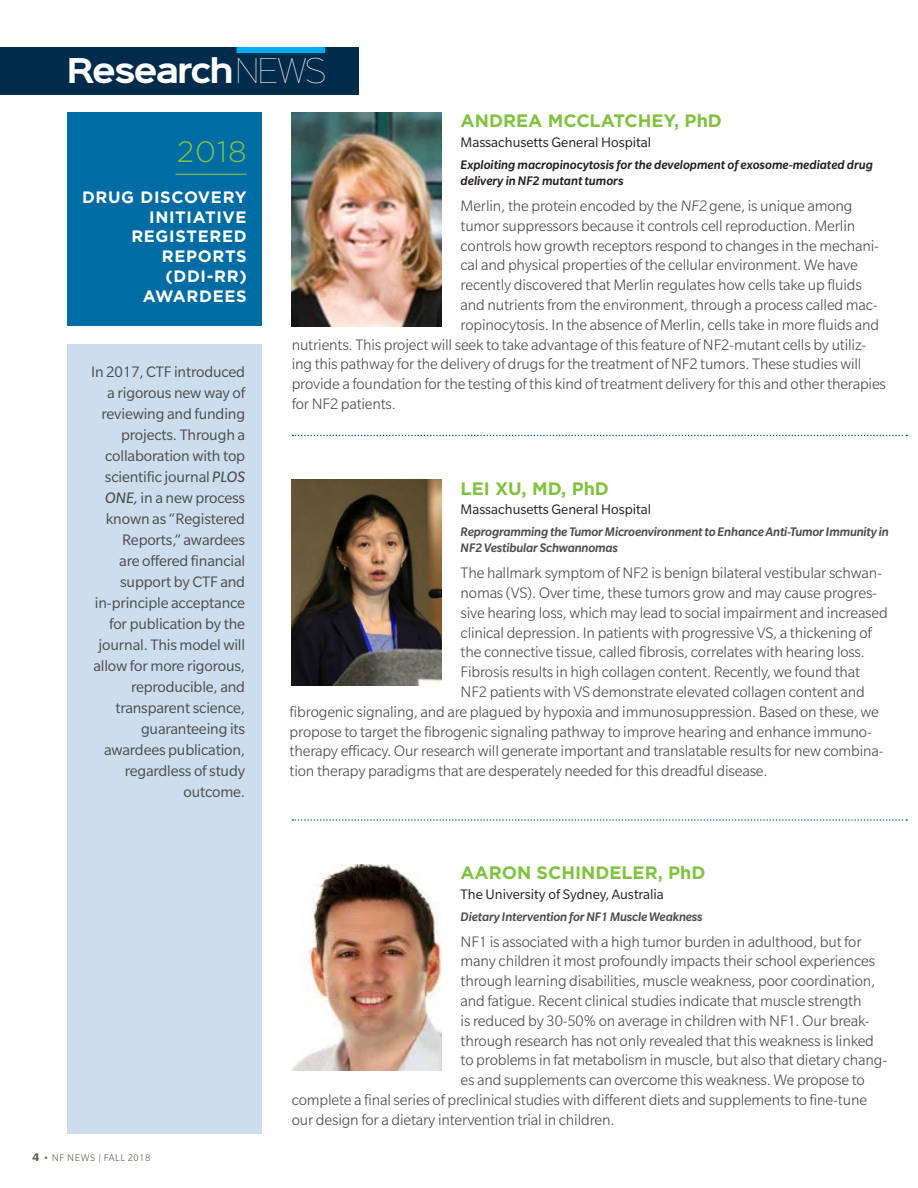
<style>
.page{position:relative;width:918px;height:1188px;background:#fff}
.page>*{position:absolute;margin:0;border:0;box-sizing:border-box;transform-origin:0 0}
.t1{font:700 30.75px "Sinkin Sans 700";letter-spacing:-.06em;color:#fff}
.t2{font:300 29.4px "Gotham";color:#81c340}
.t3{font:700 18px "Gotham";color:#81c340}
.t4{font:300 16.5px "Slate Pro";letter-spacing:-.01em;color:#4b4c4d}
.t5{font:16.5px/21px "Slate Pro";letter-spacing:-.01em;color:#4b4c4d;text-align:right}
.t6{font:700 16.5px/19.8px "Gotham";letter-spacing:.04em;color:#fff;text-align:right}
.t7{font:15px "Slate Pro";color:#231f20}
.t8{font:italic 500 13.5px/16.2px "Slate Pro";letter-spacing:-.01em;color:#4b4c4d}
.t9{font:italic 500 13.5px/16.2px "Slate Pro";color:#231f20}
.t10{font:300 10.5px "Slate Pro";letter-spacing:.06em;color:#62584e}
.s1{font-family:"Sinkin Sans 100";font-weight:100}
.s2{font-style:italic}
.s3{font-weight:700;font-size:12px}
</style>
<div class="page">
<div style="left:0;top:47px;width:359px;height:48px;background:#002b4b"></div>
<div style="left:237px;top:47px;width:88px;height:6px;background:#00aeef"></div>
<div style="left:67px;top:344px;width:194px;height:790px;background:#cedded"></div>
<div style="left:67px;top:112px;width:194px;height:214px;background:#006ca4"></div>
<hr style="left:176px;top:174px;width:71px;height:1px;background:#81c340">
<img style="left:292px;top:112px;width:149px;height:214px">
<svg style="left:292px;top:435px;width:615px;height:1px"></svg>
<img style="left:292px;top:480px;width:149px;height:206px">
<img style="left:292px;top:864px;width:149px;height:206px">
<svg style="left:292px;top:819px;width:615px;height:2px"></svg>
<h1 class="t1" style="left:67px;top:55px;width:261px">Research<span class="s1">NEWS</span></h1>
<h2 class="t2" style="left:177px;top:136px;width:72px">2018</h2>
<p class="t6" style="left:82px;top:187px;width:166px">DRUG DISCOVERY<br>INITIATIVE<br>REGISTERED<br>REPORTS (DDI-RR)<br>AWARDEES</p>
<p class="t5" style="left:91px;top:361px;width:156px">In 2017, CTF introduced a rigorous new way of reviewing and funding projects. Through a collaboration with top scientific journal <span class="s2">PLOS<br>ONE,</span> in a new process known as “Registered<br>Reports,” awardees<br>are offered financial support by CTF and in-principle acceptance for publication by the journal. This model will allow for more rigorous, reproducible, and transparent science, guaranteeing its awardees publication, regardless of study outcome.</p>
<p class="t10" style="left:32px;top:1152px;width:119px"><span class="s3">4</span> • NF NEWS | FALL 2018</p>
<p class="t3" style="left:461px;top:111px;width:263px">ANDREA MCCLATCHEY, PhD</p>
<p class="t7" style="left:461px;top:134px;width:192px">Massachusetts General Hospital</p>
<p class="t9" style="left:461px;top:157px;width:414px">Exploiting macropinocytosis for the development of exosome-mediated drug delivery in NF2 mutant tumors</p>
<p class="t4" style="left:461px;top:197px;width:393px">Merlin, the protein encoded by the NF2 gene, is unique among</p>
<p class="t4" style="left:461px;top:217px;width:396px">tumor suppressors because it controls cell reproduction. Merlin</p>
<p class="t4" style="left:461px;top:237px;width:420px">controls how growth receptors respond to changes in the mechani-</p>
<p class="t4" style="left:461px;top:257px;width:399px">cal and physical properties of the cellular environment. We have</p>
<p class="t4" style="left:461px;top:277px;width:403px">recently discovered that Merlin regulates how cells take up fluids</p>
<p class="t4" style="left:461px;top:296px;width:419px">and nutrients from the environment, through a process called mac-</p>
<p class="t4" style="left:461px;top:316px;width:420px">ropinocytosis. In the absence of Merlin, cells take in more fluids and</p>
<p class="t4" style="left:292px;top:336px;width:576px">nutrients. This project will seek to take advantage of this feature of NF2-mutant cells by utiliz-</p>
<p class="t4" style="left:292px;top:356px;width:571px">ing this pathway for the delivery of drugs for the treatment of NF2 tumors. These studies will</p>
<p class="t4" style="left:292px;top:376px;width:596px">provide a foundation for the testing of this kind of treatment delivery for this and other therapies</p>
<p class="t4" style="left:292px;top:395px;width:106px">for NF2 patients.</p>
<p class="t3" style="left:461px;top:478px;width:150px">LEI XU, MD, PhD</p>
<p class="t7" style="left:461px;top:502px;width:192px">Massachusetts General Hospital</p>
<p class="t8" style="left:461px;top:524px;width:430px">Reprogramming the Tumor Microenvironment to Enhance Anti-Tumor Immunity in<br>NF2 Vestibular Schwannomas</p>
<p class="t4" style="left:461px;top:565px;width:423px">The hallmark symptom of NF2 is benign bilateral vestibular schwan-</p>
<p class="t4" style="left:461px;top:584px;width:418px">nomas (VS). Over time, these tumors grow and may cause progres-</p>
<p class="t4" style="left:461px;top:604px;width:429px">sive hearing loss, which may lead to social impairment and increased</p>
<p class="t4" style="left:461px;top:624px;width:413px">clinical depression. In patients with progressive VS, a thickening of</p>
<p class="t4" style="left:461px;top:644px;width:406px">the connective tissue, called fibrosis, correlates with hearing loss.</p>
<p class="t4" style="left:461px;top:664px;width:401px">Fibrosis results in high collagen content. Recently, we found that</p>
<p class="t4" style="left:461px;top:683px;width:406px">NF2 patients with VS demonstrate elevated collagen content and</p>
<p class="t4" style="left:290px;top:703px;width:591px">fibrogenic signaling, and are plagued by hypoxia and immunosuppression. Based on these, we</p>
<p class="t4" style="left:290px;top:723px;width:584px">propose to target the fibrogenic signaling pathway to improve hearing and enhance immuno-</p>
<p class="t4" style="left:290px;top:743px;width:596px">therapy efficacy. Our research will generate important and translatable results for new combina-</p>
<p class="t4" style="left:290px;top:763px;width:479px">tion therapy paradigms that are desperately needed for this dreadful disease.</p>
<p class="t3" style="left:461px;top:862px;width:246px">AARON SCHINDELER, PhD</p>
<p class="t7" style="left:461px;top:886px;width:205px">The University of Sydney, Australia</p>
<p class="t8" style="left:461px;top:908px;width:244px">Dietary Intervention for NF1 Muscle Weakness</p>
<p class="t4" style="left:461px;top:933px;width:403px">NF1 is associated with a high tumor burden in adulthood, but for</p>
<p class="t4" style="left:461px;top:953px;width:416px">many children it most profoundly impacts their school experiences</p>
<p class="t4" style="left:461px;top:973px;width:416px">through learning disabilities, muscle weakness, poor coordination,</p>
<p class="t4" style="left:461px;top:992px;width:402px">and fatigue. Recent clinical studies indicate that muscle strength</p>
<p class="t4" style="left:461px;top:1012px;width:411px">is reduced by 30-50% on average in children with NF1. Our break-</p>
<p class="t4" style="left:461px;top:1032px;width:415px">through research has not only revealed that this weakness is linked</p>
<p class="t4" style="left:461px;top:1052px;width:428px">to problems in fat metabolism in muscle, but also that dietary chang-</p>
<p class="t4" style="left:461px;top:1072px;width:406px">es and supplements can overcome this weakness. We propose to</p>
<p class="t4" style="left:292px;top:1091px;width:577px">complete a final series of preclinical studies with different diets and supplements to fine-tune</p>
<p class="t4" style="left:292px;top:1111px;width:324px">our design for a dietary intervention trial in children.</p>
</div>
